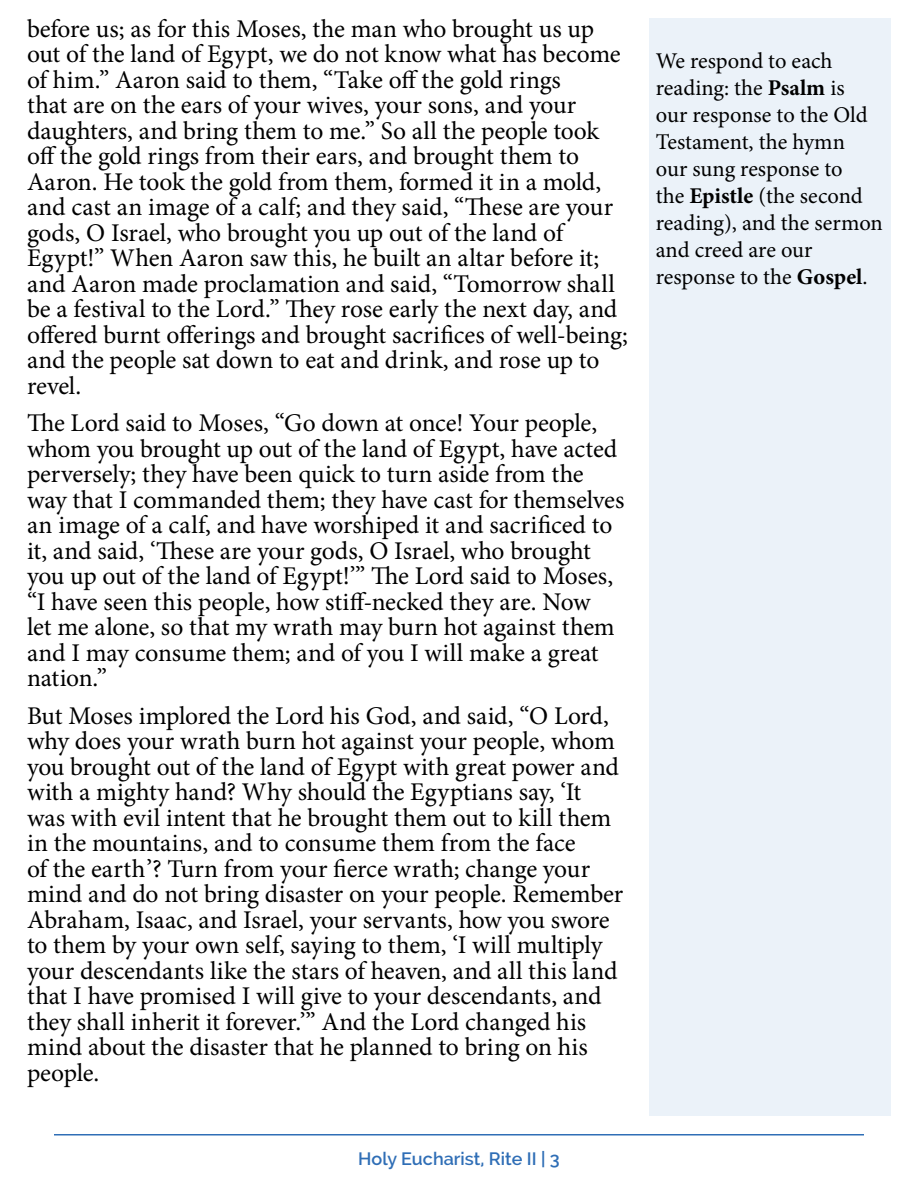
<style>
.page{position:relative;width:918px;height:1188px;background:#fff}
.page>*{position:absolute;margin:0;border:0;box-sizing:border-box;transform-origin:0 0}
.t1{font:25.5px/25.5px "Minion Pro";letter-spacing:-.005em;color:#000}
.t2{font:22.5px/27px "Minion Pro";letter-spacing:-.005em;color:#000}
.t3{font:600 18px "Raleway";color:#2f6eb6}
.s1{font-weight:700}
</style>
<div class="page">
<hr style="left:54px;top:1134px;width:810px;height:2px;background:#2f6eb6">
<div style="left:649px;top:18px;width:242px;height:1098px;background:#ebf2f9"></div>
<p class="t1" style="left:27px;top:16px;width:603px">before us; as for this Moses, the man who brought us up out of the land of Egypt, we do not know what has become of him.” Aaron said to them, “Take off the gold rings<br>that are on the ears of your wives, your sons, and your daughters, and bring them to me.” So all the people took off the gold rings from their ears, and brought them to Aaron. He took the gold from them, formed it in a mold, and cast an image of a calf; and they said, “These are your gods, O Israel, who brought you up out of the land of Egypt!” When Aaron saw this, he built an altar before it; and Aaron made proclamation and said, “Tomorrow shall be a festival to the Lord.” They rose early the next day, and offered burnt offerings and brought sacrifices of well-being; and the people sat down to eat and drink, and rose up to revel.</p>
<p class="t1" style="left:27px;top:410px;width:599px">The Lord said to Moses, “Go down at once! Your people, whom you brought up out of the land of Egypt, have acted perversely; they have been quick to turn aside from the way that I commanded them; they have cast for themselves an image of a calf, and have worshiped it and sacrificed to it, and said, ‘These are your gods, O Israel, who brought you up out of the land of Egypt!’” The Lord said to Moses, “I have seen this people, how stiff-necked they are. Now<br>let me alone, so that my wrath may burn hot against them and I may consume them; and of you I will make a great nation.”</p>
<p class="t1" style="left:27px;top:703px;width:598px">But Moses implored the Lord his God, and said, “O Lord, why does your wrath burn hot against your people, whom you brought out of the land of Egypt with great power and with a mighty hand? Why should the Egyptians say, ‘It was with evil intent that he brought them out to kill them in the mountains, and to consume them from the face<br>of the earth’? Turn from your fierce wrath; change your mind and do not bring disaster on your people. Remember Abraham, Isaac, and Israel, your servants, how you swore to them by your own self, saying to them, ‘I will multiply your descendants like the stars of heaven, and all this land that I have promised I will give to your descendants, and they shall inherit it forever.’” And the Lord changed his mind about the disaster that he planned to bring on his people.</p>
<p class="t3" style="left:358px;top:1149px;width:203px">Holy Eucharist, Rite II | 3</p>
<p class="t2" style="left:656px;top:48px;width:229px">We respond to each reading: the <span class="s1">Psalm</span> is<br>our response to the Old<br>Testament, the hymn<br>our sung response to<br>the <span class="s1">Epistle</span> (the second reading), and the sermon and creed are our response to the <span class="s1">Gospel</span>.</p>
</div>
